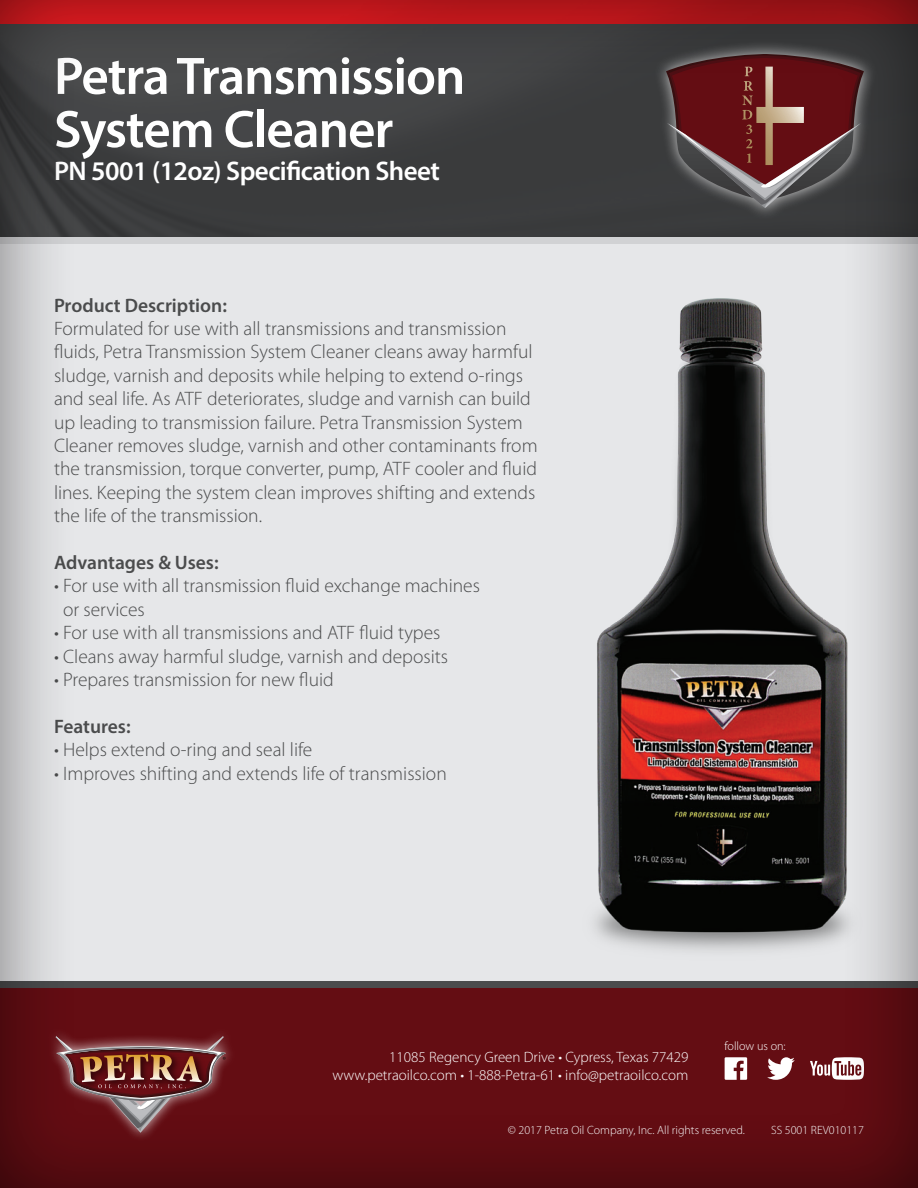
<style>
.page{position:relative;width:918px;height:1188px;background:#fff}
.page>*{position:absolute;margin:0;border:0;box-sizing:border-box;transform-origin:0 0}
.t1{font:600 53.25px/53.2px "Myriad Pro";letter-spacing:-.02em;color:#fff}
.t2{font:600 27px "Myriad Pro";letter-spacing:-.02em;color:#fff}
.t3{font:300 19.5px/23.4px "Myriad Pro";color:#4b4c4d}
.t4{font:600 19.5px "Myriad Pro";color:#4b4c4d}
.t5{font:300 15px/18px "Myriad Pro";color:#fff;text-align:right}
.t6{font:300 12.15px "Myriad Pro";color:#fff}
.t7{font:300 12px "Myriad Pro";color:#fff}
</style>
<div class="page">
<div style="left:0;top:0;width:918px;height:1188px;background:#231f20;opacity:.75"></div>
<h1 class="t1" style="left:54px;top:48px;width:413px">Petra Transmission<br>System Cleaner</h1>
<h2 class="t2" style="left:54px;top:153px;width:387px">PN 5001 (12oz) Specification Sheet</h2>
<p class="t4" style="left:54px;top:293px;width:174px">Product Description:</p>
<p class="t3" style="left:54px;top:317px;width:485px">Formulated for use with all transmissions and transmission fluids, Petra Transmission System Cleaner cleans away harmful sludge, varnish and deposits while helping to extend o-rings and seal life. As ATF deteriorates, sludge and varnish can build up leading to transmission failure. Petra Transmission System Cleaner removes sludge, varnish and other contaminants from the transmission, torque converter, pump, ATF cooler and fluid lines. Keeping the system clean improves shifting and extends the life of the transmission.</p>
<p class="t4" style="left:54px;top:550px;width:166px">Advantages &amp; Uses:</p>
<p class="t3" style="left:63px;top:574px;width:418px;text-indent:-9px">• For use with all transmission fluid exchange machines or services</p>
<p class="t3" style="left:54px;top:621px;width:388px">• For use with all transmissions and ATF fluid types</p>
<p class="t3" style="left:54px;top:644px;width:396px">• Cleans away harmful sludge, varnish and deposits</p>
<p class="t3" style="left:54px;top:668px;width:281px">• Prepares transmission for new fluid</p>
<p class="t4" style="left:54px;top:714px;width:78px">Features:</p>
<p class="t3" style="left:54px;top:738px;width:260px">• Helps extend o-ring and seal life</p>
<p class="t3" style="left:54px;top:761px;width:394px">• Improves shifting and extends life of transmission</p>
<p class="t5" style="left:333px;top:1048px;width:357px">11085 Regency Green Drive • Cypress, Texas 77429 www.petraoilco.com • 1-888-Petra-61 • info@petraoilco.com</p>
<p class="t6" style="left:725px;top:1039px;width:63px">follow us on:</p>
<p class="t7" style="left:508px;top:1123px;width:239px">© 2017 Petra Oil Company, Inc. All rights reserved.</p>
<p class="t7" style="left:771px;top:1123px;width:94px">SS 5001 REV010117</p>
</div>
